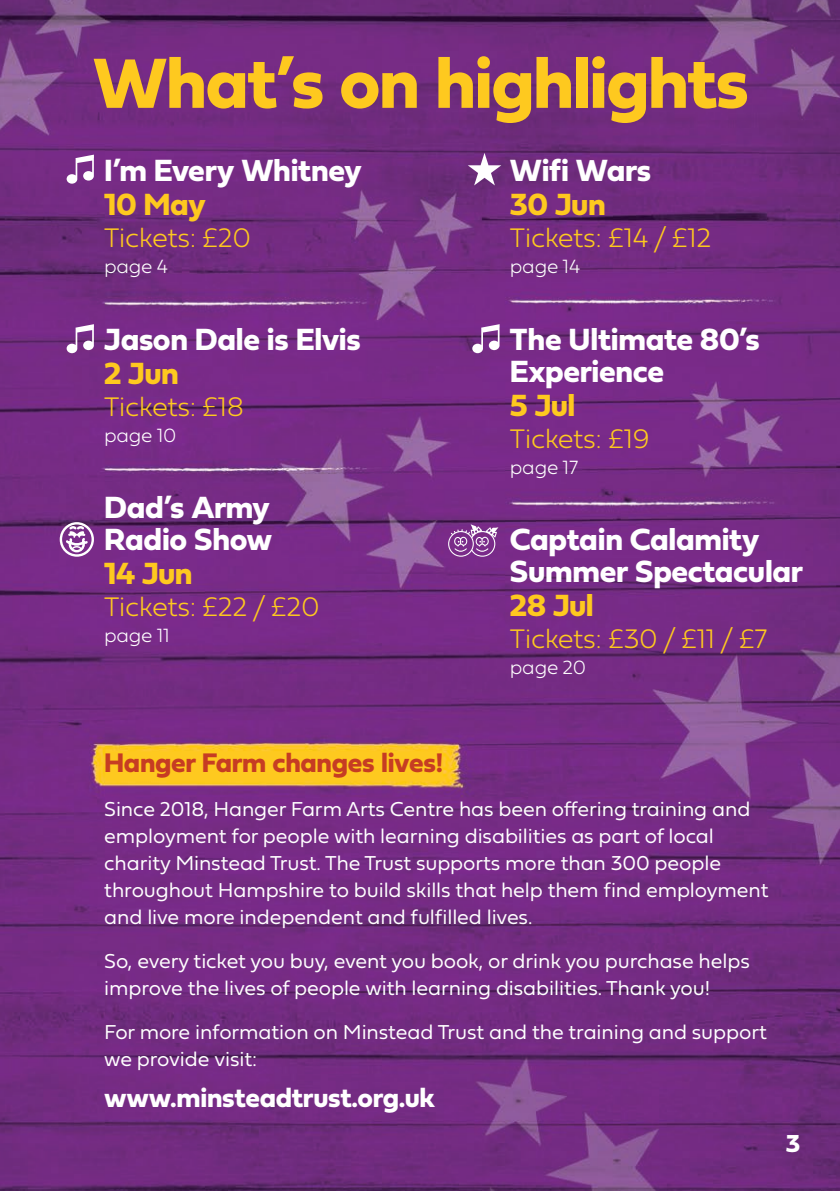
<style>
.page{position:relative;width:840px;height:1191px;background:#fff}
.page>*{position:absolute;margin:0;border:0;box-sizing:border-box;transform-origin:0 0}
.t1{font:74px "Fieldwork Geo Bold";letter-spacing:-.02em;color:#fec91f}
.t2{font:32px/32px "Fieldwork Geo Bold";letter-spacing:-.01em;color:#fff}
.t3{font:32px "Fieldwork Geo Bold";letter-spacing:-.015em;color:#fec91f}
.t4{font:100 28px "Fieldwork Geo";letter-spacing:-.015em;color:#fec91f}
.t5{font:28px "Fieldwork Geo Bold";letter-spacing:-.01em;color:#fff}
.t6{font:28px "Fieldwork Geo Bold";letter-spacing:-.01em;color:#c63c23}
.t7{font:25.6px "Fieldwork Geo Bold";color:#fff}
.t8{font:21px/27px "Fieldwork Geo Light";letter-spacing:-.005em;color:#fff}
.t9{font:100 20px "Fieldwork Geo";letter-spacing:-.015em;color:#fff}
</style>
<div class="page">
<img style="left:0;top:0;width:839px;height:1191px">
<svg style="left:67px;top:155px;width:27px;height:29px"></svg>
<svg style="left:67px;top:324px;width:27px;height:29px"></svg>
<svg style="left:472px;top:324px;width:27px;height:29px"></svg>
<svg style="left:448px;top:524px;width:50px;height:33px;background:#985ca4"></svg>
<div style="left:60px;top:522px;width:34px;height:35px;border:2px solid #fff;border-radius:50%"></div>
<svg style="left:64px;top:527px;width:26px;height:26px"></svg>
<svg style="left:467px;top:153px;width:34px;height:32px"></svg>
<h1 class="t1" style="left:93px;top:25px;width:657px">What’s on highlights</h1>
<h2 class="t2" style="left:104px;top:153px;width:259px">I’m Every Whitney</h2>
<h2 class="t3" style="left:104px;top:179px;width:103px">10 May</h2>
<h3 class="t4" style="left:104px;top:216px;width:148px">Tickets: £20</h3>
<p class="t9" style="left:104px;top:251px;width:65px">page 4</p>
<h2 class="t2" style="left:509px;top:153px;width:143px">Wifi Wars</h2>
<h2 class="t3" style="left:509px;top:179px;width:97px">30 Jun</h2>
<h3 class="t4" style="left:509px;top:216px;width:203px">Tickets: £14 / £12</h3>
<p class="t9" style="left:509px;top:251px;width:72px">page 14</p>
<h2 class="t2" style="left:104px;top:322px;width:258px">Jason Dale is Elvis</h2>
<h2 class="t3" style="left:104px;top:348px;width:76px">2 Jun</h2>
<h3 class="t4" style="left:104px;top:384px;width:141px">Tickets: £18</h3>
<p class="t9" style="left:104px;top:419px;width:74px">page 10</p>
<h2 class="t2" style="left:104px;top:490px;width:169px">Dad’s Army<br>Radio Show</h2>
<h2 class="t3" style="left:104px;top:548px;width:90px">14 Jun</h2>
<h3 class="t4" style="left:104px;top:585px;width:217px">Tickets: £22 / £20</h3>
<p class="t9" style="left:104px;top:620px;width:67px">page 11</p>
<h2 class="t2" style="left:509px;top:322px;width:251px">The Ultimate 80’s<br>Experience</h2>
<h2 class="t3" style="left:509px;top:380px;width:67px">5 Jul</h2>
<h3 class="t4" style="left:509px;top:416px;width:141px">Tickets: £19</h3>
<p class="t9" style="left:509px;top:451px;width:70px">page 17</p>
<h2 class="t2" style="left:509px;top:522px;width:294px">Captain Calamity<br>Summer Spectacular</h2>
<h2 class="t3" style="left:509px;top:580px;width:85px">28 Jul</h2>
<h3 class="t4" style="left:509px;top:617px;width:258px">Tickets: £30 / £11 / £7</h3>
<p class="t9" style="left:509px;top:652px;width:78px">page 20</p>
<h3 class="t6" style="left:104px;top:740px;width:340px">Hanger Farm changes lives!</h3>
<p class="t8" style="left:104px;top:794px;width:665px">Since 2018, Hanger Farm Arts Centre has been offering training and employment for people with learning disabilities as part of local charity Minstead Trust. The Trust supports more than 300 people throughout Hampshire to build skills that help them find employment and live more independent and fulfilled lives.</p>
<p class="t8" style="left:104px;top:946px;width:646px">So, every ticket you buy, event you book, or drink you purchase helps improve the lives of people with learning disabilities. Thank you!</p>
<p class="t8" style="left:104px;top:1017px;width:663px">For more information on Minstead Trust and the training and support we provide visit:</p>
<h3 class="t5" style="left:104px;top:1075px;width:332px">www.minsteadtrust.org.uk</h3>
<p class="t7" style="left:785px;top:1123px;width:16px">3</p>
</div>
